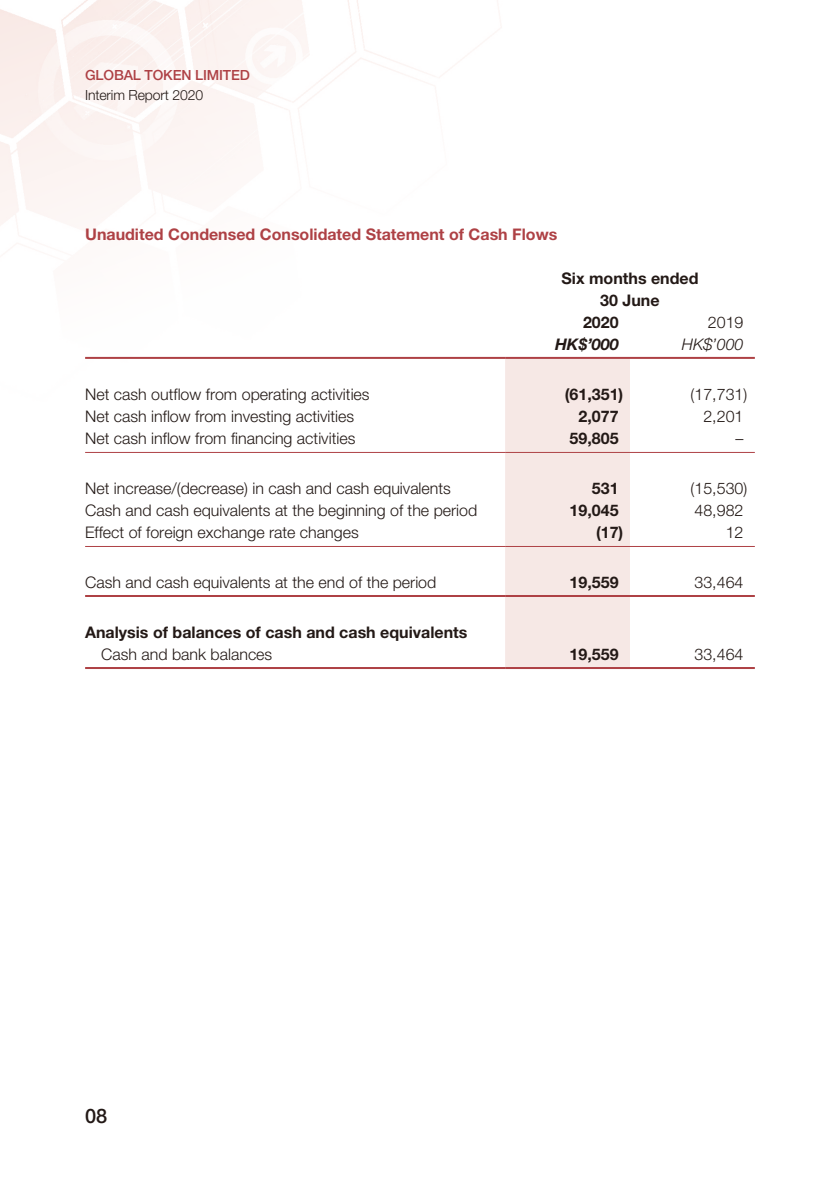
<style>
.page{position:relative;width:840px;height:1191px;background:#fff}
.page>*{position:absolute;margin:0;border:0;box-sizing:border-box;transform-origin:0 0}
.t1{font:500 20px "Helvetica Neue LT Std";color:#231916}
.t2{font:300 16px "Helvetica Neue LT Std";color:#231916}
.t3{font:700 16px "Helvetica Neue LT Std";color:#231916}
.t4{font:700 16px "Helvetica Neue LT Std";color:#ae4145}
.t5{font:italic 700 16px "Helvetica Neue LT Std";color:#231916}
.t6{font:italic 300 16px "Helvetica Neue LT Std";color:#231916}
.t7{font:500 14px "Helvetica Neue LT Std";letter-spacing:-.01em;color:#ae4145}
.t8{font:300 14px "Helvetica Neue LT Std";letter-spacing:-.01em;color:#231916}
</style>
<div class="page">
<img style="left:0;top:0;width:755px;height:669px">
<div style="left:505px;top:359px;width:124px;height:308px;background:#f6e8e5"></div>
<hr style="left:85px;top:357px;width:420px;height:2px;background:#ae4145">
<hr style="left:505px;top:357px;width:124px;height:2px;background:#ae4145">
<hr style="left:629px;top:357px;width:125px;height:2px;background:#ae4145">
<hr style="left:85px;top:452px;width:420px;height:1px;background:#ae4145">
<hr style="left:505px;top:452px;width:124px;height:1px;background:#ae4145">
<hr style="left:629px;top:452px;width:125px;height:1px;background:#ae4145">
<hr style="left:85px;top:546px;width:420px;height:1px;background:#ae4145">
<hr style="left:505px;top:546px;width:124px;height:1px;background:#ae4145">
<hr style="left:629px;top:546px;width:125px;height:1px;background:#ae4145">
<hr style="left:85px;top:595px;width:420px;height:2px;background:#ae4145">
<hr style="left:505px;top:595px;width:124px;height:2px;background:#ae4145">
<hr style="left:629px;top:595px;width:125px;height:2px;background:#ae4145">
<hr style="left:85px;top:667px;width:420px;height:2px;background:#ae4145">
<hr style="left:505px;top:667px;width:124px;height:2px;background:#ae4145">
<hr style="left:629px;top:667px;width:125px;height:2px;background:#ae4145">
<p class="t7" style="left:85px;top:66px;width:166px">GLOBAL TOKEN LIMITED</p>
<p class="t8" style="left:85px;top:86px;width:120px">Interim Report 2020</p>
<p class="t4" style="left:85px;top:224px;width:473px">Unaudited Condensed Consolidated Statement of Cash Flows</p>
<p class="t3" style="left:561px;top:268px;width:138px">Six months ended</p>
<p class="t3" style="left:600px;top:290px;width:61px">30 June</p>
<p class="t3" style="left:582px;top:312px;width:37px">2020</p>
<p class="t2" style="left:707px;top:313px;width:37px">2019</p>
<p class="t5" style="left:555px;top:334px;width:65px">HK$’000</p>
<p class="t6" style="left:681px;top:335px;width:63px">HK$’000</p>
<p class="t2" style="left:85px;top:385px;width:286px">Net cash outflow from operating activities</p>
<p class="t3" style="left:564px;top:384px;width:60px">(61,351)</p>
<p class="t2" style="left:690px;top:385px;width:58px">(17,731)</p>
<p class="t2" style="left:85px;top:407px;width:270px">Net cash inflow from investing activities</p>
<p class="t3" style="left:578px;top:406px;width:42px">2,077</p>
<p class="t2" style="left:703px;top:407px;width:42px">2,201</p>
<p class="t2" style="left:85px;top:429px;width:271px">Net cash inflow from financing activities</p>
<p class="t3" style="left:569px;top:428px;width:50px">59,805</p>
<p class="t2" style="left:735px;top:429px;width:9px">–</p>
<p class="t2" style="left:85px;top:479px;width:367px">Net increase/(decrease) in cash and cash equivalents</p>
<p class="t3" style="left:591px;top:478px;width:28px">531</p>
<p class="t2" style="left:690px;top:479px;width:58px">(15,530)</p>
<p class="t2" style="left:85px;top:501px;width:393px">Cash and cash equivalents at the beginning of the period</p>
<p class="t3" style="left:569px;top:500px;width:50px">19,045</p>
<p class="t2" style="left:694px;top:501px;width:50px">48,982</p>
<p class="t2" style="left:85px;top:523px;width:275px">Effect of foreign exchange rate changes</p>
<p class="t3" style="left:595px;top:522px;width:29px">(17)</p>
<p class="t2" style="left:725px;top:523px;width:19px">12</p>
<p class="t2" style="left:85px;top:573px;width:352px">Cash and cash equivalents at the end of the period</p>
<p class="t3" style="left:569px;top:572px;width:50px">19,559</p>
<p class="t2" style="left:694px;top:573px;width:50px">33,464</p>
<p class="t3" style="left:85px;top:622px;width:383px">Analysis of balances of cash and cash equivalents</p>
<p class="t2" style="left:101px;top:645px;width:173px">Cash and bank balances</p>
<p class="t3" style="left:569px;top:644px;width:50px">19,559</p>
<p class="t2" style="left:694px;top:645px;width:50px">33,464</p>
<p class="t1" style="left:85px;top:1104px;width:24px">08</p>
</div>
